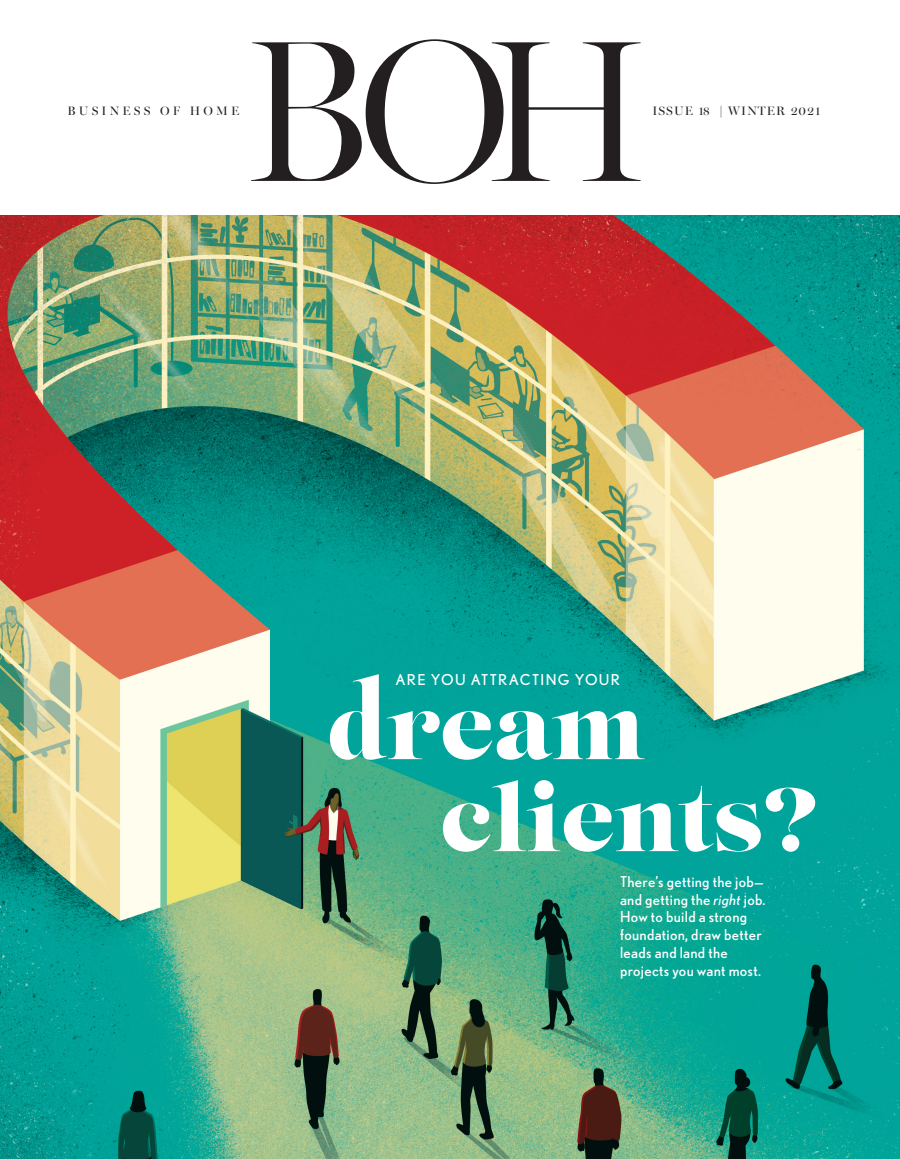
<style>
.page{position:relative;width:900px;height:1159px;background:#fff}
.page>*{position:absolute;margin:0;border:0;box-sizing:border-box;transform-origin:0 0}
.t1{font:300 202.75px "Miller Banner";color:#231f20}
.t2{font:89.88px "Lust";letter-spacing:.01em;color:#fff}
.t3{font:15px/17.9px "Nobel";letter-spacing:.02em;color:#fff}
.t4{font:15px "Nobel";letter-spacing:.09em;color:#fff}
.t5{font:12.25px "Miller Banner";letter-spacing:.09em;color:#231f20}
.t6{font:12.25px "Miller Banner";letter-spacing:.26em;color:#231f20}
.s1{font-style:italic}
</style>
<div class="page">
<img style="left:0;top:215px;width:900px;height:944px">
<svg style="left:330px;top:674px;width:315px;height:86px"></svg>
<p class="t6" style="left:68px;top:104px;width:173px">BUSINESS OF HOME</p>
<h1 class="t1" style="left:241px;top:-10px;width:412px">BOH</h1>
<p class="t5" style="left:652px;top:104px;width:170px">ISSUE 18 | WINTER 2021</p>
<p class="t4" style="left:396px;top:671px;width:226px">ARE YOU ATTRACTING YOUR</p>
<h2 class="t2" style="left:441px;top:765px;width:378px">clients?</h2>
<p class="t3" style="left:620px;top:872px;width:147px">There’s getting the job— and getting the <span class="s1">right</span> job.<br>How to build a strong foundation, draw better leads and land the projects you want most.</p>
</div>
